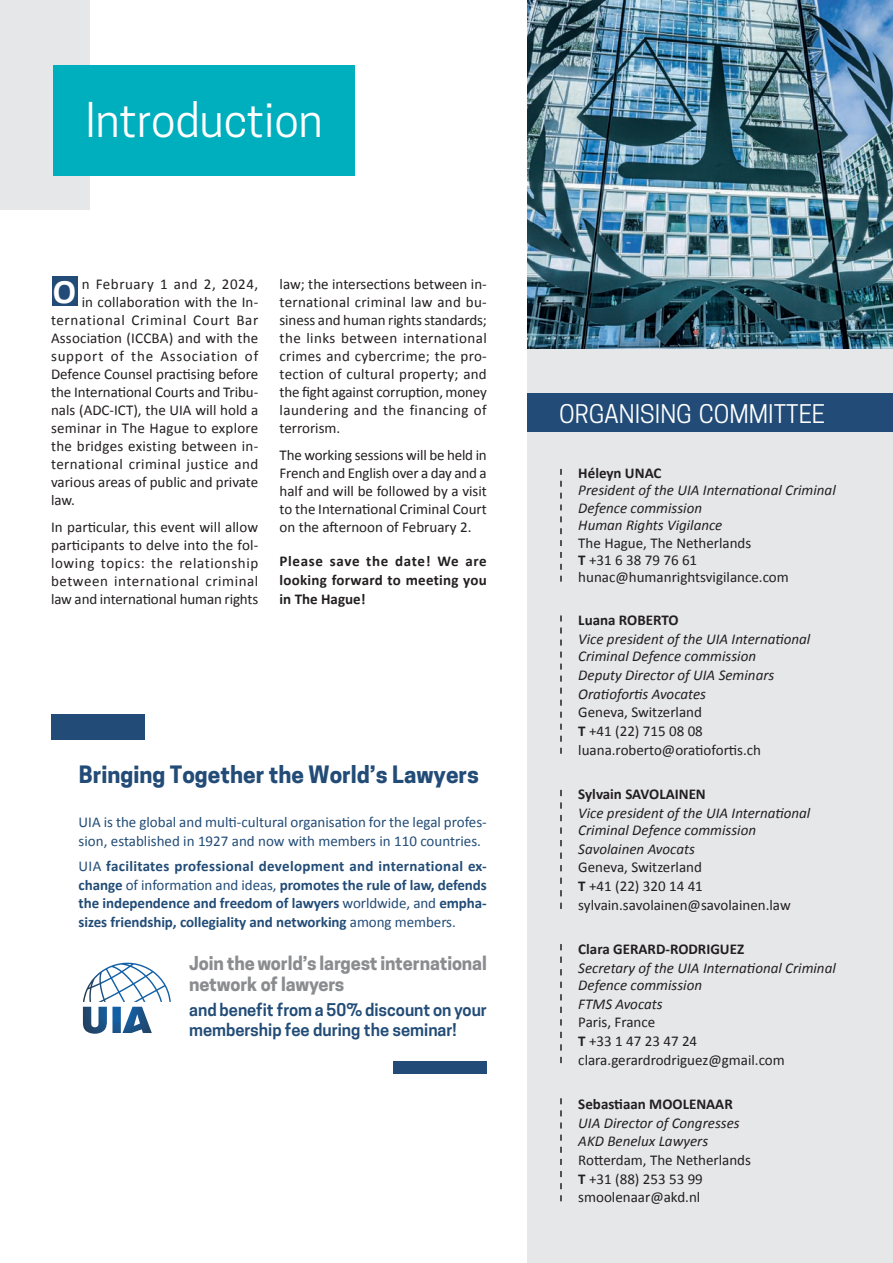
<style>
.page{position:relative;width:893px;height:1263px;background:#fff}
.page>*{position:absolute;margin:0;border:0;box-sizing:border-box;transform-origin:0 0}
.t1{font:45px "Cooper Hewitt";color:#fff}
.t2{font:700 34.5px "Calibri";color:#fff}
.t3{font:24.15px "Cooper Hewitt";color:#fff}
.t4{font:700 22.5px "Cooper Hewitt";color:#224c77}
.t5{font:700 18px/21.8px "Cooper Hewitt";letter-spacing:-.005em;color:#8a8c8f}
.t6{font:600 16.5px/20.2px "Cooper Hewitt";color:#224c77}
.t7{font:15px/18px "Calibri";color:#231f20}
.t8{font:italic 15px/18px "Calibri";color:#231f20}
.t9{font:700 15px/18.8px "Calibri";letter-spacing:-.005em;color:#224c77;text-align:justify}
.t10{font:700 15px/18.8px "Calibri";color:#231f20;text-align:justify}
.t11{font:15px/18.8px "Calibri";color:#224c77}
.t12{font:15px "Calibri";letter-spacing:.03em;color:#231f20}
.t13{font:15px "Calibri";letter-spacing:.02em;color:#231f20}
.t14{font:15px "Calibri";letter-spacing:.045em;color:#231f20}
.t15{font:15px "Calibri";letter-spacing:.05em;color:#231f20}
.s1{font-weight:400}
.s2{font-weight:700}
</style>
<div class="page">
<div style="left:0;top:0;width:89px;height:209px;background:#e6e7e9"></div>
<div style="left:527px;top:0;width:366px;height:1263px;background:#e6e7e9"></div>
<img style="left:527px;top:0;width:366px;height:349px">
<svg style="left:560px;top:469px;width:2px;height:113px"></svg>
<svg style="left:560px;top:615px;width:2px;height:139px"></svg>
<svg style="left:560px;top:790px;width:2px;height:119px"></svg>
<svg style="left:560px;top:944px;width:2px;height:119px"></svg>
<svg style="left:560px;top:1098px;width:2px;height:103px"></svg>
<div style="left:527px;top:393px;width:366px;height:39px;background:#224c77"></div>
<div style="left:53px;top:65px;width:302px;height:110px;background:#00afbe"></div>
<div style="left:51px;top:714px;width:94px;height:26px;background:#224c77"></div>
<div style="left:393px;top:1061px;width:94px;height:12px;background:#224c77"></div>
<svg style="left:83px;top:963px;width:88px;height:71px"></svg>
<div style="left:52px;top:276px;width:25px;height:30px;background:#224c77"></div>
<h1 class="t1" style="left:86px;top:94px;width:238px">Introduction</h1>
<p class="t7" style="left:82px;top:274px;width:178px">n February 1 and 2, 2024,</p>
<p class="t7" style="left:82px;top:292px;width:178px">in collaboration with the In-</p>
<p class="t14" style="left:51px;top:311px;width:209px">ternational Criminal Court Bar</p>
<p class="t7" style="left:51px;top:328px;width:209px">Association (ICCBA) and with the</p>
<p class="t15" style="left:51px;top:347px;width:209px">support of the Association of</p>
<p class="t7" style="left:51px;top:364px;width:209px">Defence Counsel practising before</p>
<p class="t7" style="left:51px;top:382px;width:209px">the International Courts and Tribu-</p>
<p class="t7" style="left:51px;top:400px;width:209px">nals (ADC-ICT), the UIA will hold a</p>
<p class="t7" style="left:51px;top:418px;width:209px">seminar in The Hague to explore</p>
<p class="t13" style="left:51px;top:437px;width:209px">the bridges existing between in-</p>
<p class="t12" style="left:51px;top:455px;width:209px">ternational criminal justice and</p>
<p class="t7" style="left:51px;top:472px;width:209px">various areas of public and private</p>
<p class="t7" style="left:51px;top:490px;width:26px">law.</p>
<p class="t7" style="left:51px;top:517px;width:209px;text-align:justify">In particular, this event will allow participants to delve into the fol&shy;lowing topics: the relationship between international criminal law and international human rights</p>
<h2 class="t2" style="left:53px;top:270px;width:25px">O</h2>
<p class="t7" style="left:280px;top:274px;width:209px;text-align:justify">law; the intersections between in&shy;ternational criminal law and bu&shy;siness and human rights standards; the links between international crimes and cybercrime; the pro&shy;tection of cultural property; and the fight against corruption, money laundering and the financing of terrorism.</p>
<p class="t7" style="left:280px;top:445px;width:209px;text-align:justify">The working sessions will be held in French and English over a day and a half and will be followed by a visit to the International Criminal Court on the afternoon of February 2.</p>
<p class="t10" style="left:280px;top:551px;width:209px">Please save the date! We are looking forward to meeting you in The Hague!</p>
<h3 class="t4" style="left:79px;top:762px;width:402px">Bringing Together the World’s Lawyers</h3>
<p class="t11" style="left:79px;top:812px;width:410px">UIA is the global and multi-cultural organisation for the legal profes&shy;sion, established in 1927 and now with members in 110 countries.</p>
<p class="t9" style="left:79px;top:856px;width:410px"><span class="s1">UIA</span> facilitates professional development and international ex&shy;change <span class="s1">of information and ideas,</span> promotes the rule of law, defends the independence and freedom of lawyers <span class="s1">worldwide, and</span> empha&shy;sizes friendship, collegiality and networking <span class="s1">among members.</span></p>
<p class="t5" style="left:189px;top:952px;width:299px">Join the world’s largest international network of lawyers</p>
<p class="t6" style="left:189px;top:999px;width:299px">and benefit from a 50% discount on your membership fee during the seminar!</p>
<h3 class="t3" style="left:559px;top:400px;width:267px">ORGANISING COMMITTEE</h3>
<p class="t10" style="left:578px;top:463px;width:85px">Héleyn UNAC</p>
<p class="t8" style="left:578px;top:481px;width:259px;line-height:17.4px">President of the UIA International Criminal<br>Defence commission<br>Human Rights Vigilance</p>
<p class="t7" style="left:578px;top:533px;width:212px;line-height:17.4px">The Hague, The Netherlands<br><span class="s2">T</span> +31 6 38 79 76 61 hunac@humanrightsvigilance.com</p>
<p class="t10" style="left:578px;top:610px;width:102px">Luana ROBERTO</p>
<p class="t8" style="left:578px;top:629px;width:234px">Vice president of the UIA International<br>Criminal Defence commission<br>Deputy Director of UIA Seminars<br>Oratiofortis Avocates</p>
<p class="t7" style="left:578px;top:702px;width:184px;line-height:18.8px">Geneva, Switzerland<br><span class="s2">T</span> +41 (22) 715 08 08 luana.roberto@oratiofortis.ch</p>
<p class="t10" style="left:578px;top:784px;width:129px">Sylvain SAVOLAINEN</p>
<p class="t8" style="left:578px;top:803px;width:234px">Vice president of the UIA International<br>Criminal Defence commission<br>Savolainen Avocats</p>
<p class="t7" style="left:578px;top:857px;width:214px;line-height:18.8px">Geneva, Switzerland<br><span class="s2">T</span> +41 (22) 320 14 41 sylvain.savolainen@savolainen.law</p>
<p class="t10" style="left:578px;top:939px;width:167px">Clara GERARD-RODRIGUEZ</p>
<p class="t8" style="left:578px;top:958px;width:259px">Secretary of the UIA International Criminal<br>Defence commission<br>FTMS Avocats</p>
<p class="t7" style="left:578px;top:1012px;width:208px;line-height:18.6px">Paris, France<br><span class="s2">T</span> +33 1 47 23 47 24 clara.gerardrodriguez@gmail.com</p>
<p class="t10" style="left:578px;top:1094px;width:156px">Sebastiaan MOOLENAAR</p>
<p class="t8" style="left:578px;top:1112px;width:163px;line-height:18.6px">UIA Director of Congresses<br>AKD Benelux Lawyers</p>
<p class="t7" style="left:578px;top:1150px;width:174px;line-height:18.6px">Rotterdam, The Netherlands<br><span class="s2">T</span> +31 (88) 253 53 99 smoolenaar@akd.nl</p>
</div>
